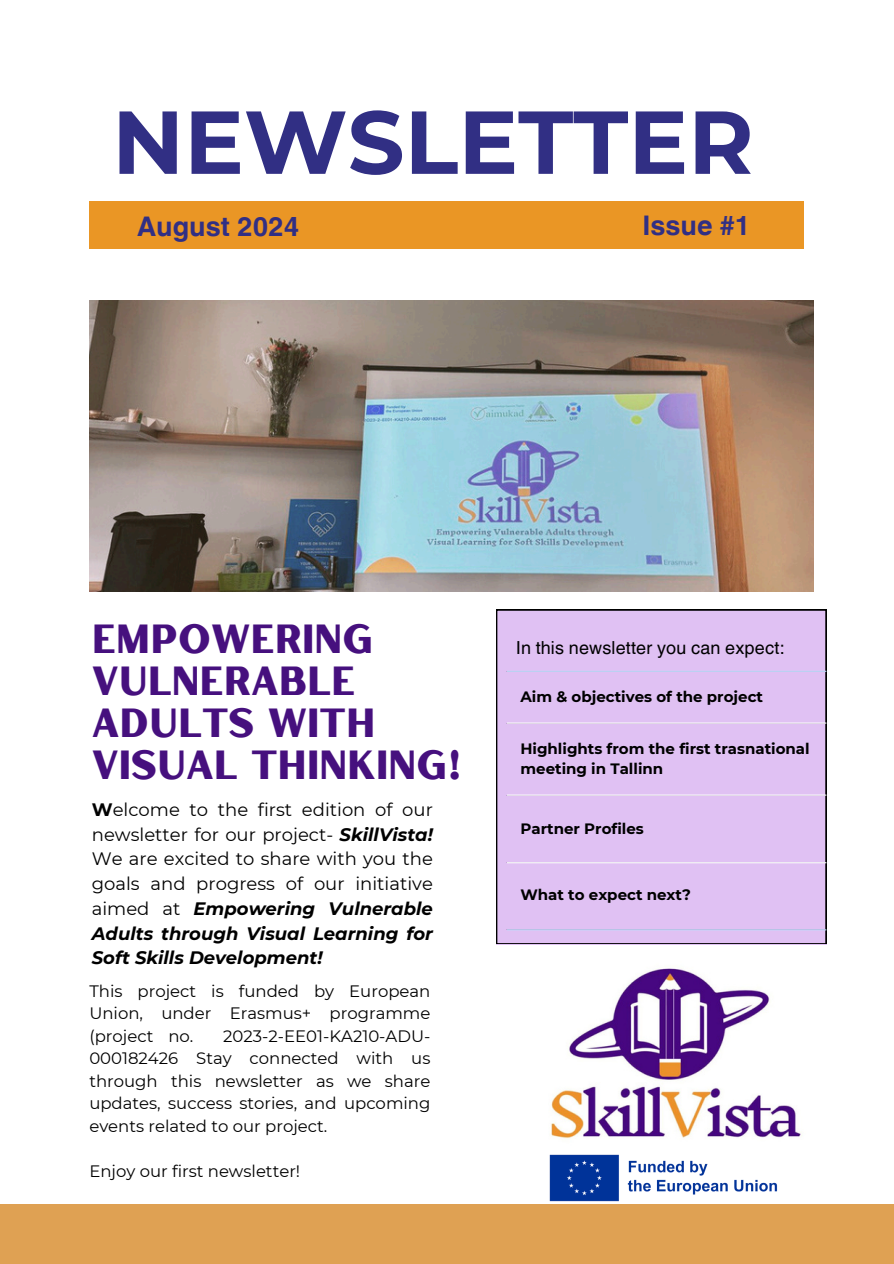
<style>
.page{position:relative;width:894px;height:1264px;background:#fff}
.page>*{position:absolute;margin:0;border:0;box-sizing:border-box;transform-origin:0 0}
.t1{font:700 89.1px "Montserrat";color:#312f84}
.t2{font:40.65px/42px "Hertical Sans";color:#46107e}
.t3{font:700 27px "Helvetica World";color:#312f84}
.t4{font:18px/24.8px "Montserrat";color:#000;text-align:justify}
.t5{font:18px "Helvetica World";letter-spacing:.01em;color:#000}
.t6{font:16.5px/22.5px "Montserrat";color:#000;text-align:justify}
.t7{font:700 15px/20.2px "Montserrat";color:#000}
.s1{font-weight:700}
.s2{font-weight:700;font-style:italic}
</style>
<div class="page">
<div style="left:89px;top:202px;width:715px;height:47px;background:#ea9625"></div>
<div style="left:0;top:1204px;width:893px;height:59px;background:#dfa153"></div>
<img style="left:503px;top:944px;width:324px;height:195px">
<img style="left:89px;top:300px;width:724px;height:291px">
<div style="left:496px;top:609px;width:329px;height:334px;background:#e0c1f3"></div>
<hr style="left:507px;top:670px;width:319px;height:2px;background:#bed9fb">
<hr style="left:507px;top:929px;width:319px;height:1px;background:#bed9fb">
<hr style="left:507px;top:722px;width:319px;height:1px;background:#fff">
<hr style="left:507px;top:794px;width:319px;height:1px;background:#fff">
<hr style="left:507px;top:862px;width:319px;height:1px;background:#fff">
<img style="left:549px;top:1154px;width:229px;height:48px">
<h3 class="t1" style="left:112px;top:88px;width:643px">NEWSLETTER</h3>
<h3 class="t3" style="left:137px;top:204px;width:164px">August 2024</h3>
<p class="t3" style="left:642px;top:203px;width:109px">Issue #1</p>
<p class="t2" style="left:92px;top:616px;width:371px">EMPOWERING<br>VULNERABLE<br>ADULTS WITH<br>VISUAL THINKING!</p>
<p class="t4" style="left:92px;top:797px;width:342px"><span class="s1">W</span>elcome to the first edition of our newsletter for our project- <span class="s2">SkillVista!<br></span>We are excited to share with you the goals and progress of our initiative aimed at <span class="s2">Empowering Vulnerable Adults through Visual Learning for Soft Skills Development!</span></p>
<p class="t6" style="left:89px;top:979px;width:342px">This project is funded by European Union, under Erasmus+ programme (project no.</p>
<p class="t6" style="left:89px;top:1024px;width:342px;text-indent:134px">2023-2-EE01-KA210-ADU-000182426 Stay connected with us through this newsletter as we share updates, success stories, and upcoming events related to our project.</p>
<h2 class="t6" style="left:89px;top:1159px;width:212px">Enjoy our first newsletter!</h2>
<p class="t5" style="left:516px;top:636px;width:270px">In this newsletter you can expect:</p>
<p class="t7" style="left:520px;top:686px;width:244px">Aim &amp; objectives of the project</p>
<p class="t7" style="left:520px;top:738px;width:291px">Highlights from the first trasnational meeting in Tallinn</p>
<h4 class="t7" style="left:520px;top:818px;width:125px">Partner Profiles</h4>
<p class="t7" style="left:520px;top:884px;width:172px">What to expect next?</p>
</div>
